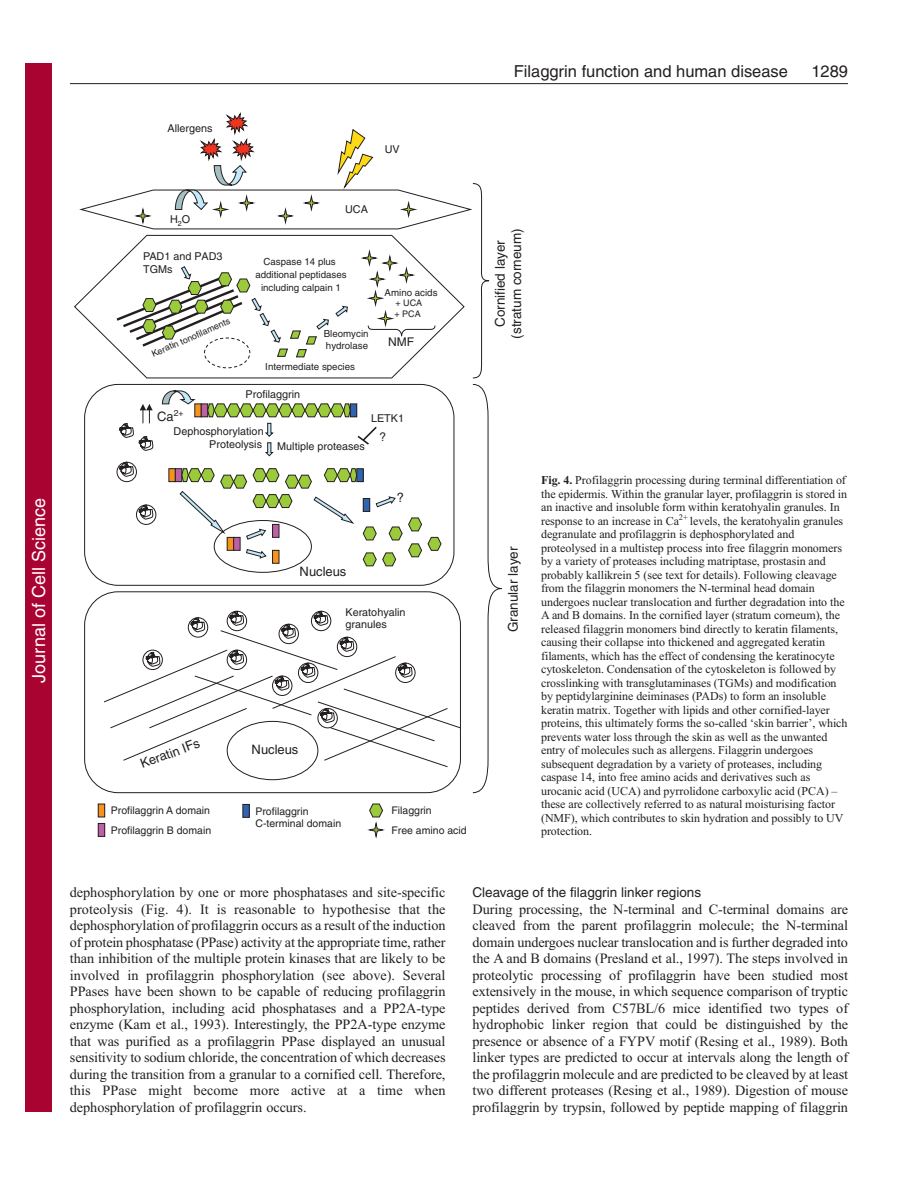
<style>
.page{position:relative;width:918px;height:1188px;background:#fff}
.page>*{position:absolute;margin:0;border:0;box-sizing:border-box;transform-origin:0 0}
.t1{font:18px "Helvetica";color:#fff}
.t2{font:16.5px "Helvetica";color:#231f20}
.t3{font:14.25px/16.5px "Times New Roman";letter-spacing:-.005em;color:#231f20;text-align:justify}
.t4{font:13.5px/16.2px "Helvetica";color:#231f20;text-align:center}
.t5{font:12.9px "Helvetica";color:#231f20}
.t6{font:12px/13.5px "Times New Roman";letter-spacing:-.005em;color:#231f20}
.t7{font:12px "Helvetica";color:#231f20}
.t8{font:10.8px/12.9px "Helvetica";color:#231f20}
.t9{font:10.5px/19.5px "Helvetica";color:#231f20}
.t10{font:9.75px/13.4px "Helvetica";color:#231f20;text-align:center}
.t11{font:9px/10.5px "Helvetica";color:#231f20}
.s1{font-weight:700}
</style>
<div class="page">
<hr style="left:70px;top:83px;width:778px;height:1px;background:#231f20">
<div style="left:98px;top:804px;width:7px;height:13px;background:#f7931d"></div>
<div style="left:98px;top:804px;width:7px;height:13px;border:1px solid #231f20"></div>
<div style="left:98px;top:823px;width:7px;height:13px;background:#bd60a6"></div>
<div style="left:98px;top:823px;width:7px;height:14px;border:1px solid #231f20"></div>
<svg style="left:369px;top:803px;width:16px;height:36px"></svg>
<div style="left:243px;top:804px;width:6px;height:13px;background:#3263af"></div>
<div style="left:242px;top:804px;width:8px;height:14px;border:1px solid #231f20"></div>
<svg style="left:80px;top:112px;width:423px;height:681px"></svg>
<div style="left:26px;top:64px;width:26px;height:1048px;background:#a90332"></div>
<p class="t1" style="left:28px;top:683px;width:186px;rotate:-90deg">Journal of Cell Science</p>
<p class="t8" style="left:168px;top:123px;width:46px">Allergens</p>
<p class="t8" style="left:385px;top:144px;width:17px">UV</p>
<p class="t8" style="left:170px;top:213px;width:22px">H<sub>2</sub>O</p>
<p class="t8" style="left:143px;top:251px;width:81px">PAD1 and PAD3<br>TGMs</p>
<p class="t11" style="left:150px;top:350px;width:86px;rotate:-23deg">Keratin tonofilaments</p>
<p class="t5" style="left:157px;top:411px;width:28px">Ca<sup>2+</sup></p>
<p class="t8" style="left:345px;top:204px;width:24px">UCA</p>
<p class="t10" style="left:255px;top:255px;width:93px">Caspase 14 plus additional peptidases including calpain 1</p>
<p class="t10" style="left:324px;top:328px;width:46px;line-height:11.9px;text-align:left">Bleomycin hydrolase</p>
<p class="t10" style="left:265px;top:361px;width:91px">Intermediate species</p>
<p class="t8" style="left:246px;top:389px;width:56px">Profilaggrin</p>
<p class="t10" style="left:385px;top:287px;width:54px">Amino acids</p>
<p class="t11" style="left:395px;top:298px;width:29px">+ UCA + PCA</p>
<p class="t7" style="left:388px;top:338px;width:27px">NMF</p>
<p class="t8" style="left:371px;top:413px;width:35px">LETK1</p>
<p class="t8" style="left:174px;top:426px;width:92px;text-align:right">Dephosphorylation<br>Proteolysis</p>
<p class="t8" style="left:277px;top:441px;width:89px">Multiple proteases</p>
<p class="t7" style="left:380px;top:433px;width:8px">?</p>
<p class="t5" style="left:397px;top:493px;width:9px">?</p>
<p class="t5" style="left:300px;top:566px;width:48px">Nucleus</p>
<p class="t8" style="left:346px;top:606px;width:62px">Keratohyalin granules</p>
<p class="t5" style="left:139px;top:760px;width:64px;rotate:-21deg">Keratin IFs</p>
<p class="t5" style="left:252px;top:745px;width:48px">Nucleus</p>
<p class="t9" style="left:111px;top:802px;width:102px">Profilaggrin A domain<br>Profilaggrin B domain</p>
<p class="t9" style="left:391px;top:802px;width:77px">Filaggrin<br>Free amino acid</p>
<p class="t9" style="left:255px;top:806px;width:87px;line-height:12.6px">Profilaggrin<br>C-terminal domain</p>
<p class="t2" style="left:514px;top:65px;width:276px">Filaggrin function and human disease</p>
<p class="t2" style="left:811px;top:65px;width:38px">1289</p>
<p class="t4" style="left:493px;top:339px;width:112px;rotate:-90deg">Cornified layer (stratum corneum)</p>
<p class="t4" style="left:506px;top:632px;width:87px;rotate:-90deg">Granular layer</p>
<p class="t6" style="left:541px;top:475px;width:308px"><span class="s1">Fig. 4.</span> Profilaggrin processing during terminal differentiation of the epidermis. Within the granular layer, profilaggrin is stored in an inactive and insoluble form within keratohyalin granules. In response to an increase in Ca<sup>2+</sup> levels, the keratohyalin granules degranulate and profilaggrin is dephosphorylated and proteolysed in a multistep process into free filaggrin monomers by a variety of proteases including matriptase, prostasin and probably kallikrein 5 (see text for details). Following cleavage from the filaggrin monomers the N-terminal head domain undergoes nuclear translocation and further degradation into the A and B domains. In the cornified layer (stratum corneum), the released filaggrin monomers bind directly to keratin filaments, causing their collapse into thickened and aggregated keratin filaments, which has the effect of condensing the keratinocyte cytoskeleton. Condensation of the cytoskeleton is followed by crosslinking with transglutaminases (TGMs) and modification by peptidylarginine deiminases (PADs) to form an insoluble keratin matrix. Together with lipids and other cornified-layer proteins, this ultimately forms the so-called ‘skin barrier’, which prevents water loss through the skin as well as the unwanted entry of molecules such as allergens. Filaggrin undergoes subsequent degradation by a variety of proteases, including caspase 14, into free amino acids and derivatives such as urocanic acid (UCA) and pyrrolidone carboxylic acid (PCA) – these are collectively referred to as natural moisturising factor (NMF), which contributes to skin hydration and possibly to UV protection.</p>
<p class="t3" style="left:70px;top:885px;width:377px">dephosphorylation by one or more phosphatases and site-specific proteolysis (Fig. 4). It is reasonable to hypothesise that the dephosphorylation of profilaggrin occurs as a result of the induction of protein phosphatase (PPase) activity at the appropriate time, rather than inhibition of the multiple protein kinases that are likely to be involved in profilaggrin phosphorylation (see above). Several PPases have been shown to be capable of reducing profilaggrin phosphorylation, including acid phosphatases and a PP2A-type enzyme (Kam et al., 1993). Interestingly, the PP2A-type enzyme that was purified as a profilaggrin PPase displayed an unusual sensitivity to sodium chloride, the concentration of which decreases during the transition from a granular to a cornified cell. Therefore, this PPase might become more active at a time when dephosphorylation of profilaggrin occurs.</p>
<p class="t4" style="left:472px;top:885px;width:230px">Cleavage of the filaggrin linker regions</p>
<p class="t3" style="left:472px;top:902px;width:377px">During processing, the N-terminal and C-terminal domains are cleaved from the parent profilaggrin molecule; the N-terminal domain undergoes nuclear translocation and is further degraded into the A and B domains (Presland et al., 1997). The steps involved in proteolytic processing of profilaggrin have been studied most extensively in the mouse, in which sequence comparison of tryptic peptides derived from C57BL/6 mice identified two types of hydrophobic linker region that could be distinguished by the presence or absence of a FYPV motif (Resing et al., 1989). Both linker types are predicted to occur at intervals along the length of the profilaggrin molecule and are predicted to be cleaved by at least two different proteases (Resing et al., 1989). Digestion of mouse profilaggrin by trypsin, followed by peptide mapping of filaggrin</p>
</div>
